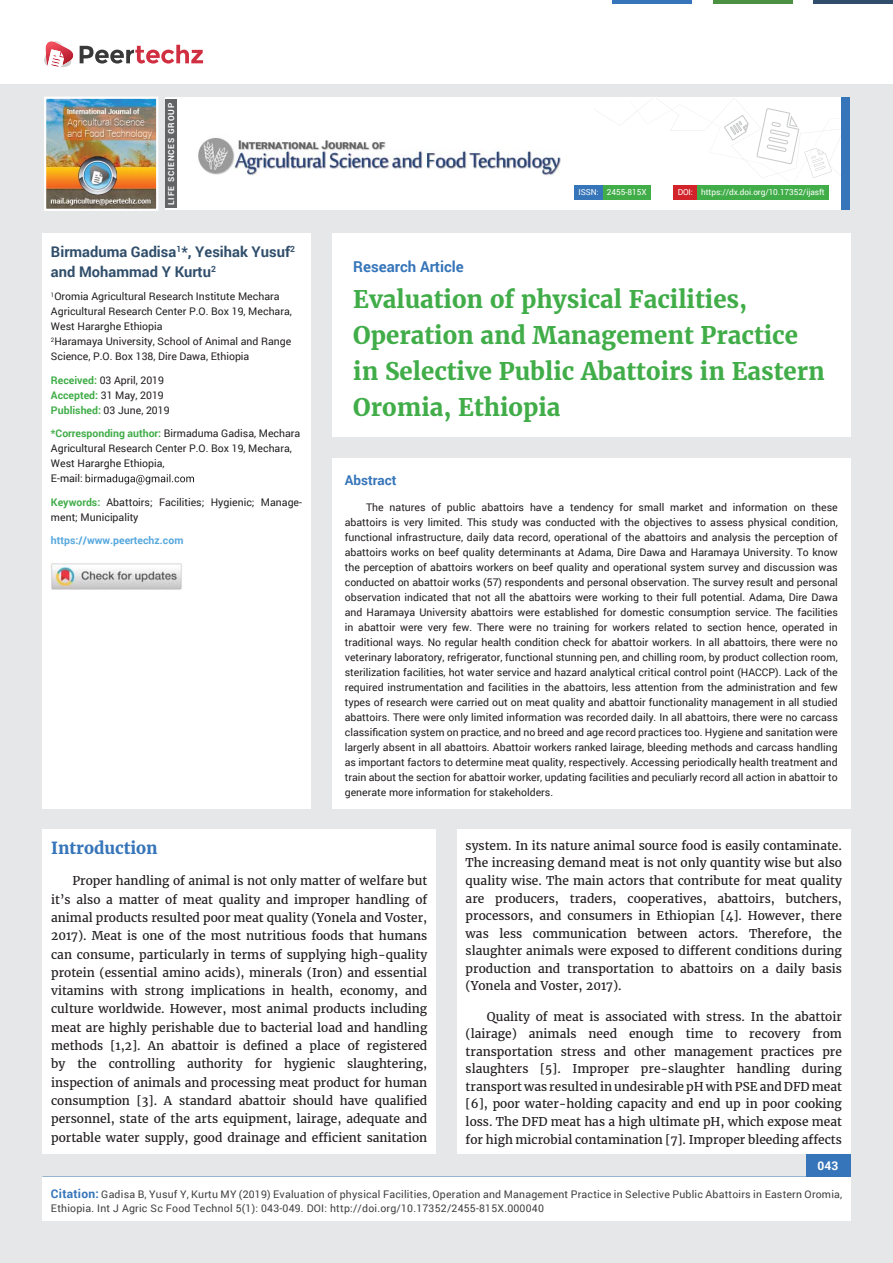
<style>
.page{position:relative;width:893px;height:1263px;background:#e6e7e8}
.page>*{position:absolute;margin:0;border:0;box-sizing:border-box;transform-origin:0 0}
.t1{font:700 24px/36px "Merriweather";color:#41ad49}
.t2{font:700 16.5px "Merriweather";color:#3675b9}
.t3{font:700 15px "Roboto";color:#3675b9}
.t4{font:700 14.7px/19.5px "Roboto";color:#304e6b}
.t5{font:700 13.5px "Roboto";color:#3675b9}
.t6{font:12px/18.3px "Merriweather";color:#231f20;text-align:justify}
.t7{font:700 12px "Roboto";color:#fff}
.t8{font:10.5px/15px "Roboto";color:#231f20}
.t9{font:10.5px/13.5px "Roboto";letter-spacing:.02em;color:#404041}
.t10{font:700 10.5px "Roboto";color:#56a8dd}
.t11{font:8.25px "Roboto";letter-spacing:-.005em;color:#fff}
.t12{font:700 8.25px "Roboto";letter-spacing:.1em;color:#fff}
.s1{font-weight:700;color:#41ad49}
.s2{font-weight:700;font-size:12px;color:#3675b9}
</style>
<div class="page">
<div style="left:165px;top:98px;width:684px;height:112px;background:#fff"></div>
<svg style="left:596px;top:99px;width:245px;height:79px"></svg>
<div style="left:841px;top:98px;width:8px;height:112px;background:#3675b9"></div>
<img style="left:47px;top:100px;width:108px;height:108px">
<div style="left:44px;top:97px;width:114px;height:114px;border:2px solid #fff"></div>
<div style="left:0;top:0;width:893px;height:83px;background:#fff"></div>
<svg style="left:44px;top:41px;width:159px;height:27px"></svg>
<hr style="left:713px;top:0;width:79px;height:3px;background:#4c9041">
<hr style="left:612px;top:0;width:80px;height:3px;background:#3675b9">
<hr style="left:813px;top:0;width:80px;height:3px;background:#304e6b">
<div style="left:806px;top:1154px;width:44px;height:51px;background:#3675b9"></div>
<div style="left:42px;top:1177px;width:809px;height:43px;background:#fff"></div>
<div style="left:697px;top:185px;width:132px;height:15px;background:#41ad49"></div>
<div style="left:673px;top:185px;width:24px;height:15px;background:#d2232a"></div>
<div style="left:602px;top:186px;width:49px;height:14px;background:#41ad49"></div>
<div style="left:574px;top:185px;width:29px;height:15px;background:#3675b9"></div>
<img style="left:198px;top:138px;width:363px;height:38px">
<div style="left:165px;top:100px;width:12px;height:108px;background:#636466"></div>
<div style="left:332px;top:458px;width:518px;height:350px;background:#fff"></div>
<div style="left:332px;top:233px;width:518px;height:204px;background:#fff"></div>
<div style="left:42px;top:233px;width:269px;height:575px;background:#fff"></div>
<svg style="left:85px;top:474px;width:109px;height:11px"></svg>
<div style="left:43px;top:830px;width:393px;height:324px;background:#fff"></div>
<div style="left:457px;top:830px;width:393px;height:324px;background:#fff"></div>
<img style="left:51px;top:562px;width:131px;height:28px">
<p class="t12" style="left:165px;top:205px;width:103px;rotate:-90deg">LIFE SCIENCES GROUP</p>
<h3 class="t4" style="left:51px;top:242px;width:246px">Birmaduma Gadisa<sup>1</sup>*, Yesihak Yusuf<sup>2 </sup>and Mohammad Y Kurtu<sup>2</sup></h3>
<p class="t8" style="left:51px;top:289px;width:242px"><sup>1</sup>Oromia Agricultural Research Institute Mechara Agricultural Research Center P.O. Box 19, Mechara, West Hararghe Ethiopia<br><sup>2</sup>Haramaya University, School of Animal and Range Science, P.O. Box 138, Dire Dawa, Ethiopia</p>
<p class="t8" style="left:51px;top:372px;width:120px"><span class="s1">Received:</span> 03 April, 2019<br><span class="s1">Accepted:</span> 31 May, 2019<br><span class="s1">Published:</span> 03 June, 2019</p>
<p class="t8" style="left:51px;top:426px;width:251px"><span class="s1">*Corresponding author:</span> Birmaduma Gadisa, Mechara Agricultural Research Center P.O. Box 19, Mechara, West Hararghe Ethiopia,<br>E-mail:</p>
<p class="t8" style="left:51px;top:494px;width:253px"><span class="s1">Keywords:</span> Abattoirs; Facilities; Hygienic; Manage&shy;ment; Municipality</p>
<p class="t10" style="left:51px;top:533px;width:134px">https://www.peertechz.com</p>
<p class="t11" style="left:578px;top:187px;width:70px">ISSN: 2455-815X</p>
<p class="t11" style="left:678px;top:186px;width:149px">DOI: https://dx.doi.org/10.17352/ijasft</p>
<h3 class="t3" style="left:353px;top:256px;width:112px">Research Article</h3>
<h1 class="t1" style="left:353px;top:281px;width:473px">Evaluation of physical Facilities,<br>Operation and Management Practice in Selective Public Abattoirs in Eastern<br>Oromia, Ethiopia</h1>
<p class="t5" style="left:345px;top:471px;width:53px">Abstract</p>
<p class="t8" style="left:345px;top:499px;width:494px;text-align:justify;text-indent:21px">The natures of public abattoirs have a tendency for small market and information on these abattoirs is very limited. This study was conducted with the objectives to assess physical condition, functional infrastructure, daily data record, operational of the abattoirs and analysis the perception of abattoirs works on beef quality determinants at Adama, Dire Dawa and Haramaya University. To know the perception of abattoirs workers on beef quality and operational system survey and discussion was conducted on abattoir works (57) respondents and personal observation. The survey result and personal observation indicated that not all the abattoirs were working to their full potential. Adama, Dire Dawa and Haramaya University abattoirs were established for domestic consumption service. The facilities in abattoir were very few. There were no training for workers related to section hence, operated in traditional ways. No regular health condition check for abattoir workers. In all abattoirs, there were no veterinary laboratory, refrigerator, functional stunning pen, and chilling room, by product collection room, sterilization facilities, hot water service and hazard analytical critical control point (HACCP). Lack of the required instrumentation and facilities in the abattoirs, less attention from the administration and few types of research were carried out on meat quality and abattoir functionality management in all studied abattoirs. There were only limited information was recorded daily. In all abattoirs, there were no carcass classification system on practice, and no breed and age record practices too. Hygiene and sanitation were largerly absent in all abattoirs. Abattoir workers ranked lairage, bleeding methods and carcass handling as important factors to determine meat quality, respectively. Accessing periodically health treatment and train about the section for abattoir worker, updating facilities and peculiarly record all action in abattoir to generate more information for stakeholders.</p>
<h2 class="t2" style="left:51px;top:838px;width:108px">Introduction</h2>
<p class="t6" style="left:51px;top:872px;width:378px;text-indent:21px">Proper handling of animal is not only matter of welfare but it’s also a matter of meat quality and improper handling of animal products resulted poor meat quality (Yonela and Voster, 2017). Meat is one of the most nutritious foods that humans can consume, particularly in terms of supplying high-quality protein (essential amino acids), minerals (Iron) and essential vitamins with strong implications in health, economy, and culture worldwide. However, most animal products including meat are highly perishable due to bacterial load and handling methods [1,2]. An abattoir is defined a place of registered by the controlling authority for hygienic slaughtering, inspection of animals and processing meat product for human consumption [3]. A standard abattoir should have qualified personnel, state of the arts equipment, lairage, adequate and portable water supply, good drainage and efficient sanitation</p>
<p class="t6" style="left:466px;top:837px;width:378px;line-height:17.5px">system. In its nature animal source food is easily contaminate.<br>The increasing demand meat is not only quantity wise but also quality wise. The main actors that contribute for meat quality are producers, traders, cooperatives, abattoirs, butchers, processors, and consumers in Ethiopian [4]. However, there was less communication between actors. Therefore, the slaughter animals were exposed to different conditions during production and transportation to abattoirs on a daily basis (Yonela and Voster, 2017).</p>
<p class="t6" style="left:466px;top:1007px;width:378px;line-height:17.7px;text-indent:21px">Quality of meat is associated with stress. In the abattoir (lairage) animals need enough time to recovery from transportation stress and other management practices pre slaughters [5]. Improper pre-slaughter handling during transport was resulted in undesirable pH with PSE and DFD meat [6], poor water-holding capacity and end up in poor cooking loss. The DFD meat has a high ultimate pH, which expose meat for high microbial contamination [7]. Improper bleeding affects</p>
<p class="t7" style="left:817px;top:1158px;width:22px">043</p>
<p class="t9" style="left:51px;top:1188px;width:793px"><span class="s2">Citation:</span> Gadisa B, Yusuf Y, Kurtu MY (2019) Evaluation of physical Facilities, Operation and Management Practice in Selective Public Abattoirs in Eastern Oromia,<br>Ethiopia. Int J Agric Sc Food Technol 5(1): 043-049. DOI: http://doi.org/10.17352/2455-815X.000040</p>
</div>
